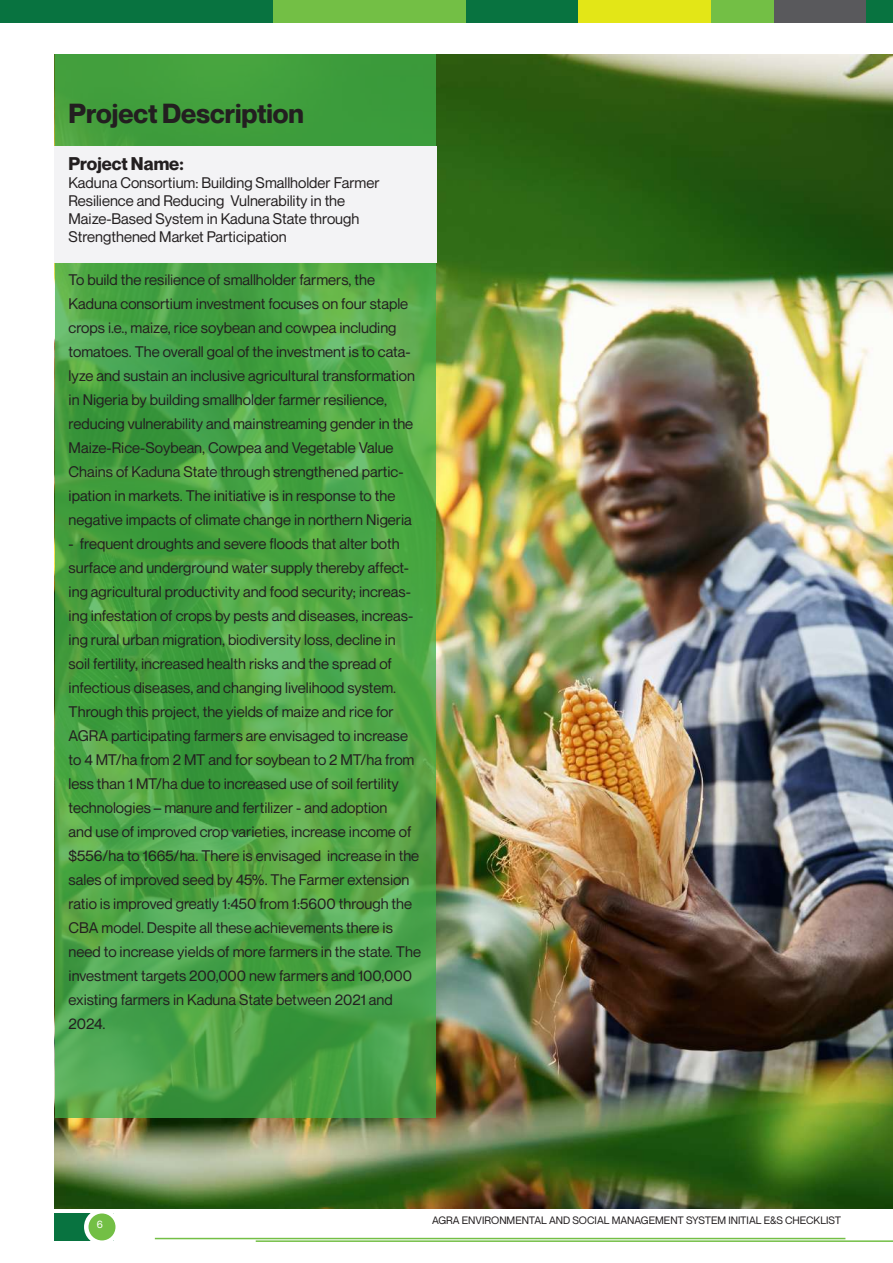
<style>
.page{position:relative;width:893px;height:1263px;background:#fff}
.page>*{position:absolute;margin:0;border:0;box-sizing:border-box;transform-origin:0 0}
.t1{font:700 27px "Neue Montreal";color:#231f20}
.t2{font:700 18px "Neue Montreal";color:#231f20}
.t3{font:15px/24px "Neue Montreal";color:#231f20}
.t4{font:10.5px "Neue Montreal";color:#231f20}
.t5{font:10.5px "Neue Montreal";color:#fff}
</style>
<div class="page">
<div style="left:866px;top:0;width:27px;height:23px;background:#087340"></div>
<div style="left:822px;top:0;width:44px;height:23px;background:#59595c"></div>
<div style="left:774px;top:0;width:48px;height:23px;background:#59595c"></div>
<div style="left:711px;top:0;width:63px;height:23px;background:#73bf45"></div>
<div style="left:654px;top:0;width:57px;height:23px;background:#e3e617"></div>
<div style="left:578px;top:0;width:76px;height:23px;background:#e3e617"></div>
<div style="left:466px;top:0;width:112px;height:23px;background:#087340"></div>
<div style="left:272px;top:0;width:194px;height:23px;background:#73bf45"></div>
<div style="left:0;top:0;width:272px;height:23px;background:#087340"></div>
<hr style="left:256px;top:1240px;width:637px;height:2px;background:#73bf45">
<hr style="left:155px;top:1238px;width:690px;height:1px;background:#73bf45">
<div style="left:54px;top:1213px;width:60px;height:28px;background:#087340"></div>
<svg style="left:86px;top:1211px;width:32px;height:32px"></svg>
<div style="left:84px;top:1209px;width:36px;height:36px;border:4px solid #fff;border-radius:50%"></div>
<img style="left:55px;top:54px;width:838px;height:1155px">
<svg style="left:55px;top:55px;width:380px;height:1063px;background:#4ca446"></svg>
<div style="left:54px;top:146px;width:382px;height:117px;background:#f3f3f5"></div>
<h1 class="t1" style="left:69px;top:96px;width:237px">Project Description</h1>
<p class="t2" style="left:68px;top:153px;width:117px">Project Name:</p>
<p class="t3" style="left:68px;top:174px;width:313px;line-height:18px">Kaduna Consortium: Building Smallholder Farmer Resilience and Reducing Vulnerability in the Maize-Based System in Kaduna State through Strengthened Market Participation</p>
<p class="t3" style="left:69px;top:267px;width:348px">To build the resilience of smallholder farmers, the Kaduna consortium investment focuses on four staple crops i.e., maize, rice soybean and cowpea including tomatoes. The overall goal of the investment is to cata&shy;lyze and sustain an inclusive agricultural transformation in Nigeria by building smallholder farmer resilience, reducing vulnerability and mainstreaming gender in the Maize-Rice-Soybean, Cowpea and Vegetable Value Chains of Kaduna State through strengthened partic&shy;ipation in markets. The initiative is in response to the negative impacts of climate change in northern Nigeria</p>
<p class="t3" style="left:69px;top:531px;width:354px">- frequent droughts and severe floods that alter both surface and underground water supply thereby affect&shy;ing agricultural productivity and food security; increas&shy;ing infestation of crops by pests and diseases, increas&shy;ing rural urban migration, biodiversity loss, decline in soil fertility, increased health risks and the spread of infectious diseases, and changing livelihood system.<br>Through this project, the yields of maize and rice for AGRA participating farmers are envisaged to increase to 4 MT/ha from 2 MT and for soybean to 2 MT/ha from less than 1 MT/ha due to increased use of soil fertility technologies – manure and fertilizer - and adoption<br>and use of improved crop varieties, increase income of $556/ha to 1665/ha. There is envisaged increase in the sales of improved seed by 45%. The Farmer extension ratio is improved greatly 1:450 from 1:5600 through the CBA model. Despite all these achievements there is need to increase yields of more farmers in the state. The investment targets 200,000 new farmers and 100,000 existing farmers in Kaduna State between 2021 and 2024.</p>
<p class="t5" style="left:97px;top:1218px;width:8px">6</p>
<p class="t4" style="left:432px;top:1214px;width:411px">AGRA ENVIRONMENTAL AND SOCIAL MANAGEMENT SYSTEM INITIAL E&amp;S CHECKLIST</p>
</div>
